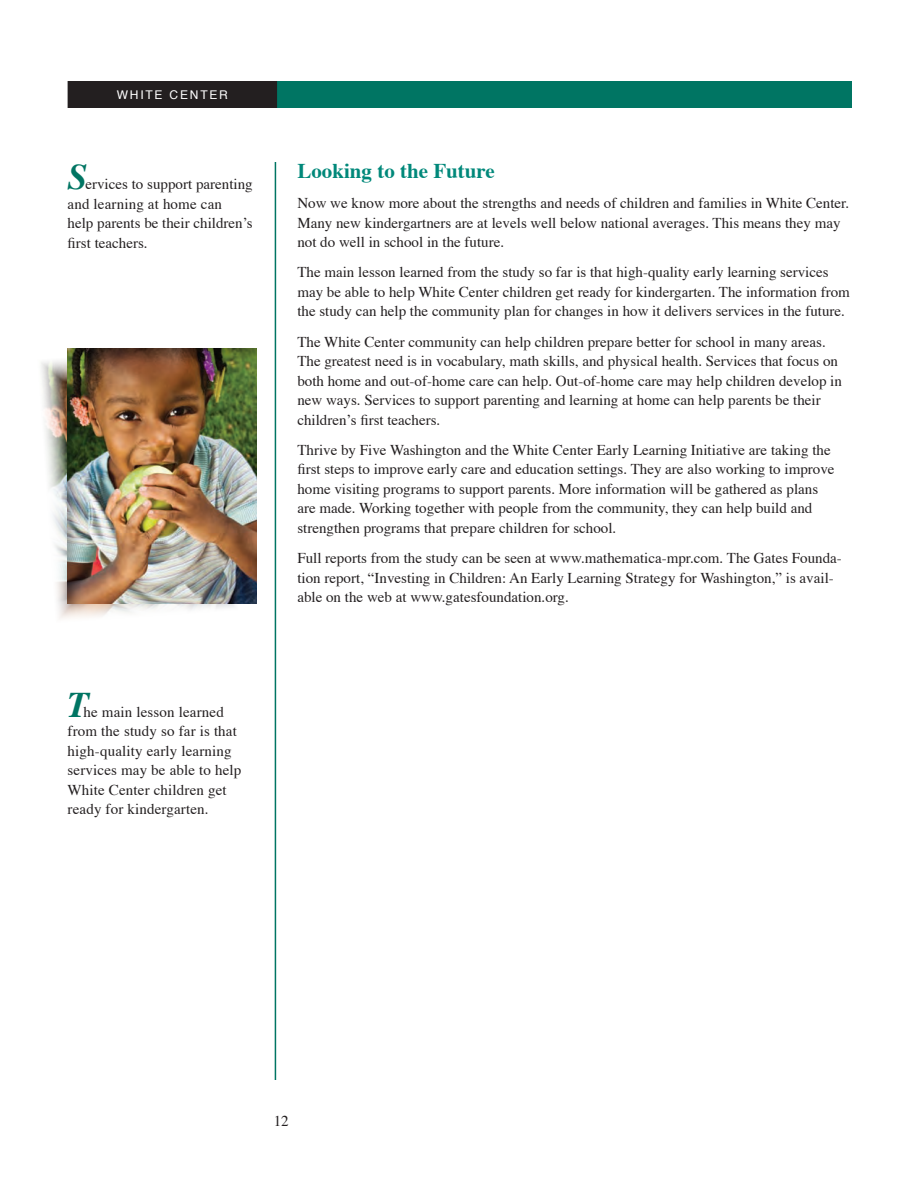
<style>
.page{position:relative;width:919px;height:1188px;background:#fff}
.page>*{position:absolute;margin:0;border:0;box-sizing:border-box;transform-origin:0 0}
.t1{font:italic 700 36px "Times";color:#007563}
.t2{font:700 21px "Times";color:#00887a}
.t3{font:15px/19.5px "Times";color:#231f20}
.t4{font:12px "Helvetica";letter-spacing:.15em;color:#fff}
</style>
<div class="page">
<div style="left:250px;top:81px;width:601px;height:27px;background:#007563"></div>
<div style="left:68px;top:82px;width:208px;height:25px;background:#231f20"></div>
<div style="left:68px;top:81px;width:209px;height:27px;border:2px solid #231f20"></div>
<hr style="left:274px;top:162px;width:2px;height:918px;background:#007563">
<img style="left:41px;top:360px;width:201px;height:259px">
<div style="left:67px;top:348px;width:190px;height:255px;background:#231f20;opacity:.4"></div>
<p class="t4" style="left:117px;top:84px;width:113px">WHITE CENTER</p>
<h1 class="t1" style="left:68px;top:143px;width:22px">S</h1>
<p class="t3" style="left:68px;top:173px;width:186px;text-indent:18px">ervices to support parenting and learning at home can<br>help parents be their children’s first teachers.</p>
<h1 class="t1" style="left:68px;top:671px;width:23px">T</h1>
<p class="t3" style="left:68px;top:701px;width:175px;text-indent:16px">he main lesson learned from the study so far is that high-quality early learning services may be able to help<br>White Center children get ready for kindergarten.</p>
<h2 class="t2" style="left:297px;top:151px;width:199px">Looking to the Future</h2>
<p class="t3" style="left:297px;top:192px;width:553px">Now we know more about the strengths and needs of children and families in White Center.<br>Many new kindergartners are at levels well below national averages. This means they may not do well in school in the future.</p>
<p class="t3" style="left:297px;top:261px;width:553px">The main lesson learned from the study so far is that high-quality early learning services may be able to help White Center children get ready for kindergarten. The information from the study can help the community plan for changes in how it delivers services in the future.</p>
<p class="t3" style="left:297px;top:331px;width:546px">The White Center community can help children prepare better for school in many areas.<br>The greatest need is in vocabulary, math skills, and physical health. Services that focus on both home and out-of-home care can help. Out-of-home care may help children develop in new ways. Services to support parenting and learning at home can help parents be their children’s first teachers.</p>
<p class="t3" style="left:297px;top:439px;width:538px">Thrive by Five Washington and the White Center Early Learning Initiative are taking the first steps to improve early care and education settings. They are also working to improve home visiting programs to support parents. More information will be gathered as plans are made. Working together with people from the community, they can help build and strengthen programs that prepare children for school.</p>
<p class="t3" style="left:297px;top:547px;width:546px">Full reports from the study can be seen at www.mathematica-mpr.com. The Gates Founda&shy;tion report, “Investing in Children: An Early Learning Strategy for Washington,” is avail&shy;able on the web at www.gatesfoundation.org.</p>
<p class="t3" style="left:273px;top:1110px;width:16px">12</p>
</div>
